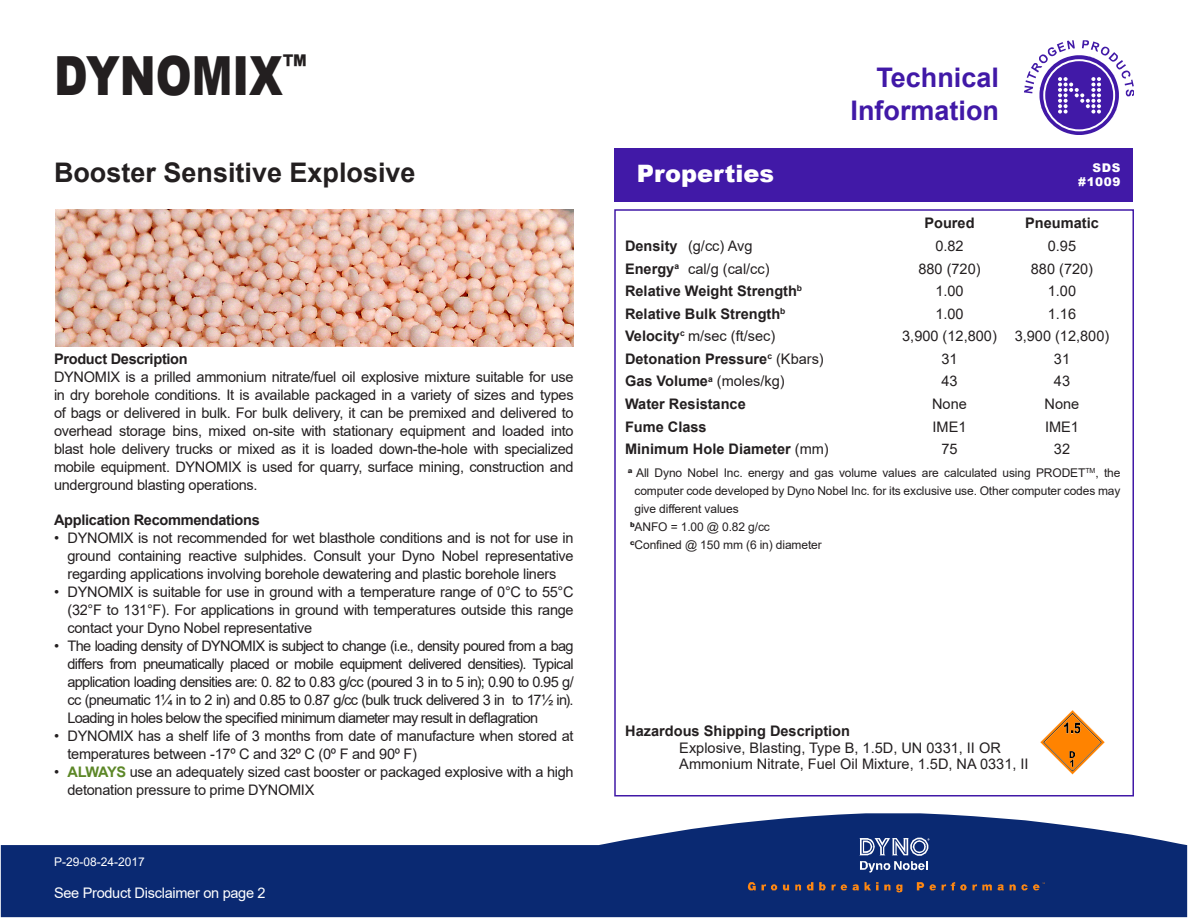
<style>
.page{position:relative;width:1188px;height:918px;background:#fff}
.page>*{position:absolute;margin:0;border:0;box-sizing:border-box;transform-origin:0 0}
.t1{font:900 54px "Arial";color:#231f20;scale:.8 1}
.Produktnavn_30_pk_B{font:700 27px "Arial";color:#231f20}
.t2{font:700 27px/32.4px "Arial";color:#4119a7;text-align:right}
.t3{font:900 24px "Arial";color:#fff}
.Heading_1{font:14.55px/18px "Arial";letter-spacing:-.02em;color:#231f20;text-align:justify}
.Tekniske_spek__10_pk{font:14.55px "Arial";color:#231f20}
.Tekniske_spek__10_pk-2{font:700 14.55px "Arial";color:#231f20}
.Heading_1-2{font:14.55px "Arial";color:#231f20}
.Heading_1-3{font:700 14.55px "Arial";letter-spacing:-.02em;color:#231f20}
.Heading_1-4{font:700 14.55px "Arial";color:#231f20}
.t4{font:14.55px "Arial";letter-spacing:-.02em;color:#fff}
.Heading_1-5{font:12px/18px "Arial";letter-spacing:-.01em;color:#231f20;text-align:justify}
.t5{font:12px "Arial";color:#fff}
.Heading_1-6{font:900 12px "Arial";letter-spacing:.05em;color:#fff}
.s1{font-weight:700;color:#5c8727}
.s2{font-weight:700}
.s3{font-weight:400}
</style>
<div class="page">
<svg style="left:1px;top:813px;width:1186px;height:104px;fill:#0a2972"></svg>
<svg style="left:748px;top:882px;width:8px;height:8px"></svg>
<svg style="left:762px;top:884px;width:15px;height:6px"></svg>
<svg style="left:783px;top:885px;width:6px;height:5px"></svg>
<svg style="left:795px;top:884px;width:6px;height:6px"></svg>
<svg style="left:807px;top:882px;width:6px;height:8px"></svg>
<svg style="left:819px;top:882px;width:7px;height:8px"></svg>
<svg style="left:832px;top:884px;width:15px;height:6px"></svg>
<svg style="left:853px;top:884px;width:6px;height:6px"></svg>
<svg style="left:865px;top:882px;width:25px;height:8px"></svg>
<svg style="left:896px;top:884px;width:6px;height:8px"></svg>
<svg style="left:917px;top:882px;width:7px;height:8px"></svg>
<svg style="left:930px;top:884px;width:6px;height:6px"></svg>
<svg style="left:942px;top:882px;width:50px;height:8px"></svg>
<svg style="left:998px;top:884px;width:6px;height:6px"></svg>
<svg style="left:1010px;top:884px;width:6px;height:6px"></svg>
<svg style="left:859px;top:838px;width:71px;height:35px"></svg>
<svg style="left:1022px;top:883px;width:23px;height:7px"></svg>
<div style="left:614px;top:148px;width:519px;height:54px;background:#4119a7"></div>
<div style="left:614px;top:209px;width:520px;height:587px;border:2px solid #4119a7"></div>
<svg style="left:1024px;top:40px;width:110px;height:95px"></svg>
<div style="left:1043px;top:59px;width:72px;height:72px;border:2px solid #fff;border-radius:50%"></div>
<svg style="left:1040px;top:710px;width:65px;height:64px"></svg>
<img style="left:55px;top:209px;width:519px;height:138px">
<p class="t1" style="left:54px;top:36px;width:318px">DYNOMIX<sup>™</sup></p>
<p class="Produktnavn_30_pk_B" style="left:54px;top:154px;width:363px">Booster Sensitive Explosive</p>
<p class="Heading_1-3" style="left:54px;top:348px;width:135px">Product Description</p>
<p class="Heading_1" style="left:54px;top:368px;width:521px">DYNOMIX is a prilled ammonium nitrate/fuel oil explosive mixture suitable for use in dry borehole conditions. It is available packaged in a variety of sizes and types of bags or delivered in bulk. For bulk delivery, it can be premixed and delivered to overhead storage bins, mixed on-site with stationary equipment and loaded into blast hole delivery trucks or mixed as it is loaded down-the-hole with specialized mobile equipment. DYNOMIX is used for quarry, surface mining, construction and underground blasting operations.</p>
<p class="Heading_1-3" style="left:54px;top:510px;width:207px">Application Recommendations</p>
<p class="Heading_1" style="left:68px;top:529px;width:508px;text-indent:-14px">• DYNOMIX is not recommended for wet blasthole conditions and is not for use in ground containing reactive sulphides. Consult your Dyno Nobel representative regarding applications involving borehole dewatering and plastic borehole liners</p>
<p class="Heading_1" style="left:68px;top:583px;width:508px;text-indent:-14px">• DYNOMIX is suitable for use in ground with a temperature range of 0°C to 55°C (32°F to 131°F). For applications in ground with temperatures outside this range contact your Dyno Nobel representative</p>
<p class="Heading_1" style="left:68px;top:637px;width:508px;text-indent:-14px">• The loading density of DYNOMIX is subject to change (i.e., density poured from a bag differs from pneumatically placed or mobile equipment delivered densities). Typical application loading densities are: 0. 82 to 0.83 g/cc (poured 3 in to 5 in); 0.90 to 0.95 g/ cc (pneumatic 1¼ in to 2 in) and 0.85 to 0.87 g/cc (bulk truck delivered 3 in to 17½ in).<br>Loading in holes below the specified minimum diameter may result in deflagration</p>
<p class="Heading_1" style="left:68px;top:727px;width:508px;text-indent:-14px">• DYNOMIX has a shelf life of 3 months from date of manufacture when stored at temperatures between -17º C and 32º C (0º F and 90º F)</p>
<p class="Heading_1" style="left:68px;top:763px;width:508px;text-indent:-14px">• <span class="s1">ALWAYS</span> use an adequately sized cast booster or packaged explosive with a high detonation pressure to prime DYNOMIX</p>
<p class="t5" style="left:54px;top:854px;width:92px">P-29-08-24-2017</p>
<p class="t4" style="left:54px;top:883px;width:213px">See Product Disclaimer on page 2</p>
<h3 class="t3" style="left:637px;top:156px;width:139px">Properties</h3>
<h2 class="t2" style="left:851px;top:62px;width:150px">Technical<br>Information</h2>
<p class="Heading_1-6" style="left:1093px;top:159px;width:29px">SDS</p>
<p class="Heading_1-6" style="left:1078px;top:173px;width:44px">#1009</p>
<p class="Heading_1-3" style="left:924px;top:213px;width:52px">Poured</p>
<p class="Heading_1-4" style="left:1025px;top:213px;width:75px">Pneumatic</p>
<p class="Heading_1" style="left:625px;top:237px;width:129px"><span class="s2">Density</span> (g/cc) Avg</p>
<p class="Heading_1" style="left:935px;top:237px;width:30px">0.82</p>
<p class="Heading_1" style="left:1048px;top:237px;width:30px">0.95</p>
<p class="Tekniske_spek__10_pk" style="left:625px;top:258px;width:146px"><span class="s2">Energy</span><sup>a</sup> cal/g (cal/cc)</p>
<p class="Tekniske_spek__10_pk" style="left:918px;top:258px;width:64px">880 (720)</p>
<p class="Tekniske_spek__10_pk" style="left:1031px;top:258px;width:64px">880 (720)</p>
<p class="Tekniske_spek__10_pk-2" style="left:625px;top:281px;width:179px">Relative Weight Strength<sup>b</sup></p>
<p class="Tekniske_spek__10_pk" style="left:935px;top:281px;width:30px">1.00</p>
<p class="Tekniske_spek__10_pk" style="left:1048px;top:281px;width:30px">1.00</p>
<p class="Tekniske_spek__10_pk-2" style="left:625px;top:303px;width:162px">Relative Bulk Strength<sup>b</sup></p>
<p class="Tekniske_spek__10_pk" style="left:935px;top:304px;width:30px">1.00</p>
<p class="Heading_1" style="left:1048px;top:305px;width:30px">1.16</p>
<p class="Tekniske_spek__10_pk" style="left:625px;top:326px;width:152px"><span class="s2">Velocity</span><sup>c</sup> m/sec (ft/sec)</p>
<p class="Tekniske_spek__10_pk" style="left:902px;top:326px;width:96px">3,900 (12,800)</p>
<p class="Tekniske_spek__10_pk" style="left:1015px;top:326px;width:96px">3,900 (12,800)</p>
<p class="Tekniske_spek__10_pk-2" style="left:625px;top:349px;width:200px">Detonation Pressure<sup>c</sup> <span class="s3">(Kbars)</span></p>
<p class="Tekniske_spek__10_pk" style="left:941px;top:349px;width:18px">31</p>
<p class="Tekniske_spek__10_pk" style="left:1054px;top:349px;width:18px">31</p>
<p class="Tekniske_spek__10_pk" style="left:625px;top:371px;width:161px"><span class="s2">Gas Volume</span><sup>a</sup> (moles/kg)</p>
<p class="Tekniske_spek__10_pk" style="left:941px;top:371px;width:18px">43</p>
<p class="Tekniske_spek__10_pk" style="left:1054px;top:371px;width:18px">43</p>
<p class="Tekniske_spek__10_pk-2" style="left:625px;top:394px;width:122px">Water Resistance</p>
<p class="Tekniske_spek__10_pk" style="left:932px;top:394px;width:36px">None</p>
<p class="Tekniske_spek__10_pk" style="left:1045px;top:394px;width:36px">None</p>
<p class="Tekniske_spek__10_pk-2" style="left:625px;top:416px;width:83px">Fume Class</p>
<p class="Tekniske_spek__10_pk" style="left:933px;top:417px;width:35px">IME1</p>
<p class="Tekniske_spek__10_pk" style="left:1045px;top:417px;width:35px">IME1</p>
<p class="Tekniske_spek__10_pk-2" style="left:625px;top:439px;width:205px">Minimum Hole Diameter <span class="s3">(mm)</span></p>
<p class="Tekniske_spek__10_pk" style="left:941px;top:439px;width:18px">75</p>
<p class="Tekniske_spek__10_pk" style="left:1054px;top:439px;width:18px">32</p>
<p class="Heading_1-5" style="left:634px;top:464px;width:487px;text-indent:-7px"><sup>a</sup> All Dyno Nobel Inc. energy and gas volume values are calculated using PRODET<sup>TM</sup>, the computer code developed by Dyno Nobel Inc. for its exclusive use. Other computer codes may give different values</p>
<p class="Heading_1-5" style="left:630px;top:518px;width:141px"><sup>b</sup>ANFO = 1.00 @ 0.82 g/cc</p>
<p class="Heading_1-5" style="left:630px;top:536px;width:193px"><sup>c</sup>Confined @ 150 mm (6 in) diameter</p>
<p class="Heading_1-4" style="left:625px;top:721px;width:226px">Hazardous Shipping Description</p>
<p class="Heading_1-2" style="left:679px;top:738px;width:323px">Explosive, Blasting, Type B, 1.5D, UN 0331, II OR</p>
<p class="Heading_1-2" style="left:679px;top:754px;width:351px">Ammonium Nitrate, Fuel Oil Mixture, 1.5D, NA 0331, II</p>
</div>
